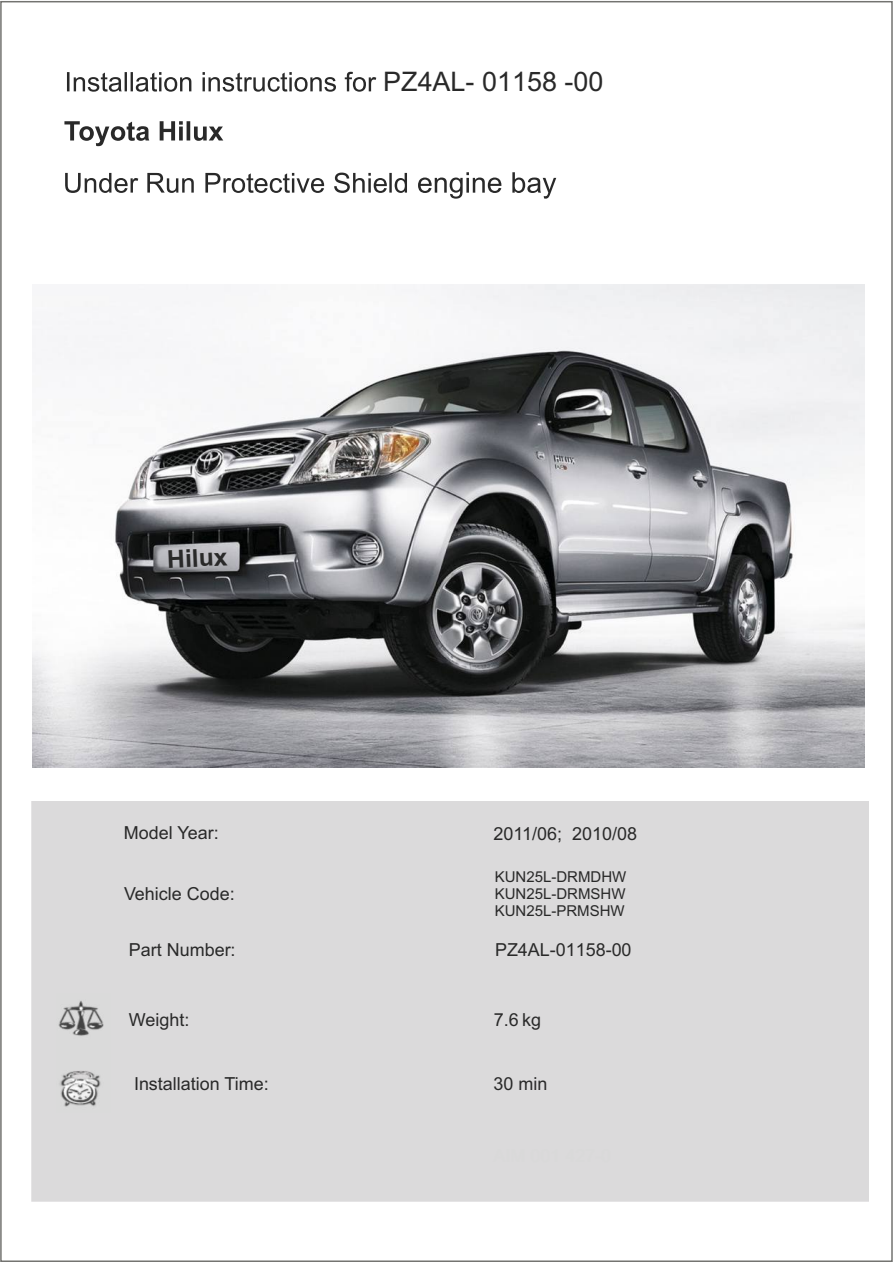
<style>
.page{position:relative;width:893px;height:1263px;background:#fff}
.page>*{position:absolute;margin:0;border:0;box-sizing:border-box;transform-origin:0 0}
.t1{font:27px "Arial";color:#292929}
.t2{font:700 24.6px "Arial";color:#292929}
.t3{font:18px "Arial";color:#292929}
.t4{font:15px/16.8px "Arial";color:#292929;text-align:justify}
</style>
<div class="page">
<svg style="left:64px;top:121px;width:159px;height:25px"></svg>
<img style="left:56px;top:994px;width:55px;height:119px">
<svg style="left:67px;top:72px;width:375px;height:20px"></svg>
<img style="left:32px;top:285px;width:832px;height:482px">
<svg style="left:65px;top:173px;width:73px;height:20px"></svg>
<svg style="left:147px;top:173px;width:47px;height:20px"></svg>
<svg style="left:205px;top:173px;width:119px;height:20px"></svg>
<svg style="left:334px;top:173px;width:73px;height:20px"></svg>
<svg style="left:418px;top:172px;width:138px;height:27px"></svg>
<h1 class="t1" style="left:383px;top:72px;width:222px">PZ4AL- 01158 -00</h1>
<h2 class="t2" style="left:167px;top:550px;width:62px;rotate:-3deg">Hilux</h2>
<p class="t3" style="left:124px;top:826px;width:96px">Model Year:</p>
<p class="t3" style="left:124px;top:887px;width:112px">Vehicle Code:</p>
<p class="t3" style="left:493px;top:827px;width:145px">2011/06; 2010/08</p>
<p class="t4" style="left:494px;top:870px;width:133px">KUN25L-DRMDHW KUN25L-DRMSHW KUN25L-PRMSHW</p>
<p class="t3" style="left:129px;top:943px;width:108px">Part Number:</p>
<p class="t3" style="left:495px;top:943px;width:138px">PZ4AL-01158-00</p>
<p class="t3" style="left:129px;top:1013px;width:62px">Weight:</p>
<p class="t3" style="left:494px;top:1013px;width:49px">7.6 kg</p>
<p class="t3" style="left:134px;top:1077px;width:136px">Installation Time:</p>
<p class="t3" style="left:493px;top:1077px;width:55px">30 min</p>
</div>
